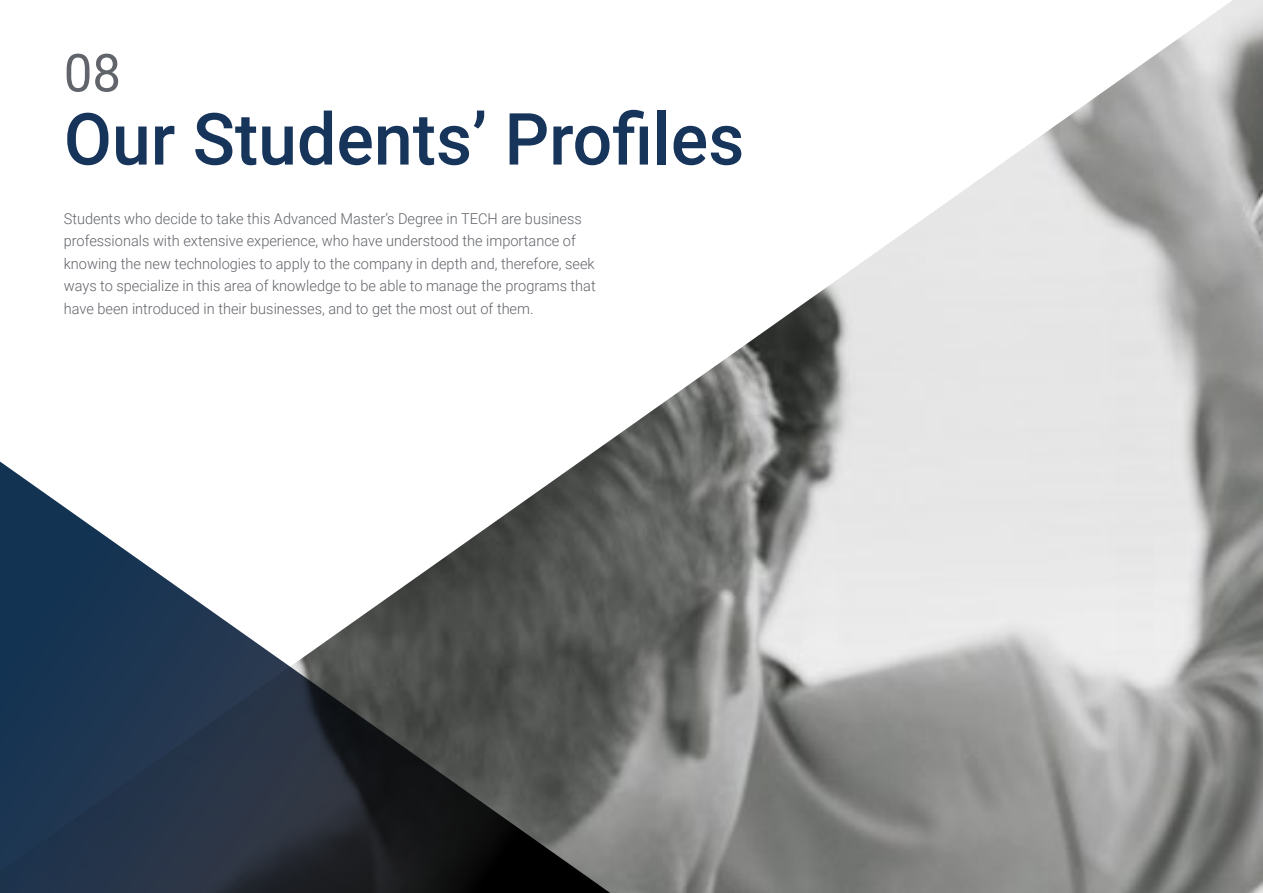
<style>
.page{position:relative;width:1263px;height:893px;background:#fff}
.page>*{position:absolute;margin:0;border:0;box-sizing:border-box;transform-origin:0 0}
.t1{font:500 72px "Roboto";color:#17355b}
.t2{font:52.5px "Roboto";color:#61646a}
.t3{font:300 15px/22.5px "Roboto";color:#61646a}
</style>
<div class="page">
<img style="left:602px;top:0;width:661px;height:893px">
<svg style="left:0;top:446px;width:640px;height:447px"></svg>
<h2 class="t2" style="left:64px;top:36px;width:59px">08</h2>
<h1 class="t1" style="left:64px;top:89px;width:682px">Our Students’ Profiles</h1>
<p class="t3" style="left:64px;top:207px;width:533px">Students who decide to take this Advanced Master’s Degree in TECH are business professionals with extensive experience, who have understood the importance of knowing the new technologies to apply to the company in depth and, therefore, seek ways to specialize in this area of knowledge to be able to manage the programs that have been introduced in their businesses, and to get the most out of them.</p>
</div>
